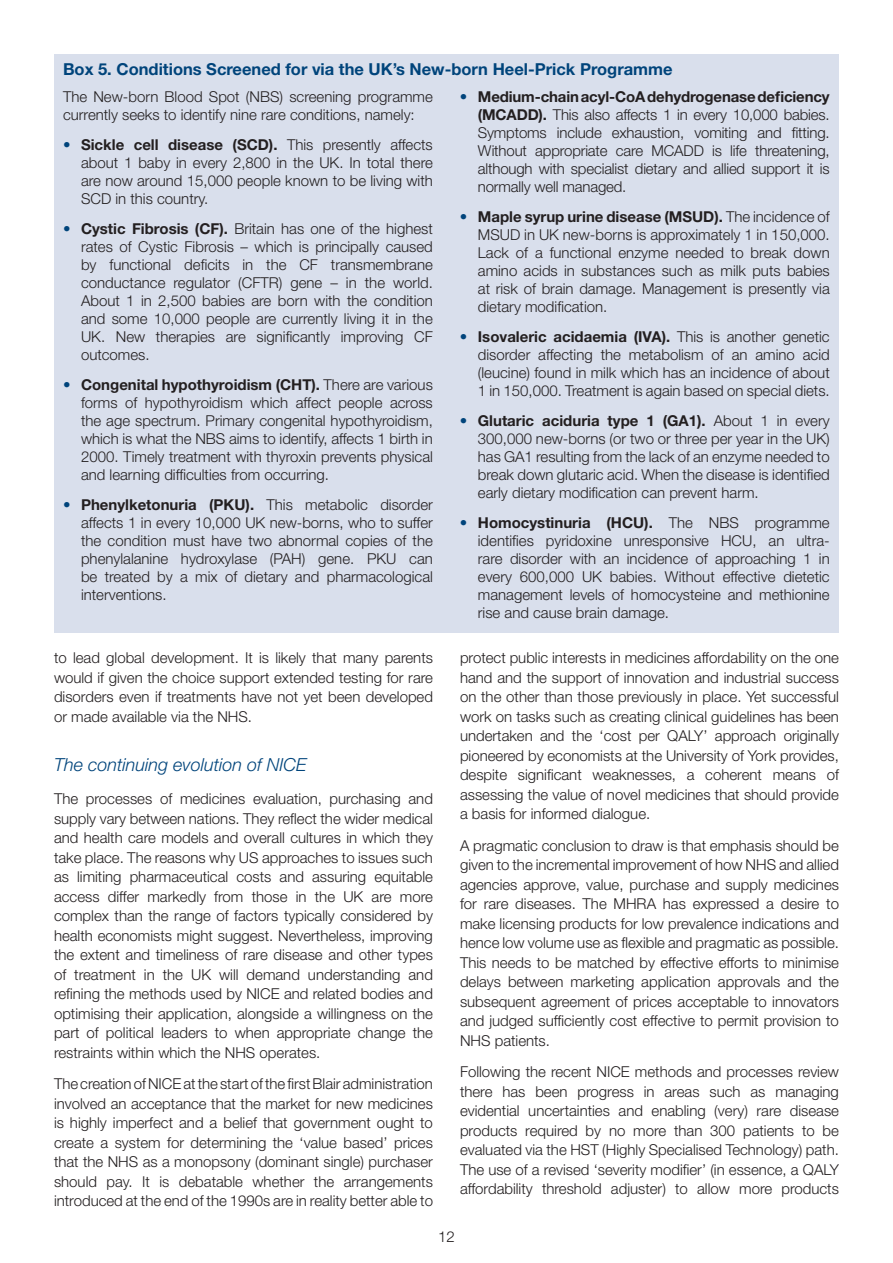
<style>
.page{position:relative;width:893px;height:1263px;background:#fff}
.page>*{position:absolute;margin:0;border:0;box-sizing:border-box;transform-origin:0 0}
.b{font:italic 300 18px "Helvetica Neue LT Std";color:#00447b}
.box_header{font:700 16.5px "Helvetica Neue LT Std";color:#00447b}
.text{font:300 15px/19.5px "Helvetica Neue LT Std";color:#231f20;text-align:justify}
.box_text{font:300 15px/18px "Helvetica Neue LT Std";color:#231f20}
.s1{font-weight:700;color:#00447b}
.s2{font-weight:700}
</style>
<div class="page">
<div style="left:54px;top:54px;width:785px;height:578px;background:#d9dfec"></div>
<p class="box_header" style="left:63px;top:59px;width:611px">Box 5. Conditions Screened for via the UK’s New-born Heel-Prick Programme</p>
<p class="box_text" style="left:63px;top:87px;width:371px">The New-born Blood Spot (NBS) screening programme currently seeks to identify nine rare conditions, namely:</p>
<p class="text" style="left:81px;top:135px;width:353px;line-height:18px;text-indent:-18px"><span class="s1">•</span> <span class="s2">Sickle cell disease (SCD).</span> This presently affects about 1 baby in every 2,800 in the UK. In total there are now around 15,000 people known to be living with SCD in this country.</p>
<p class="text" style="left:81px;top:219px;width:353px;line-height:18px;text-indent:-18px"><span class="s1">•</span> <span class="s2">Cystic Fibrosis (CF).</span> Britain has one of the highest rates of Cystic Fibrosis – which is principally caused by functional deficits in the CF transmembrane conductance regulator (CFTR) gene – in the world.<br>About 1 in 2,500 babies are born with the condition and some 10,000 people are currently living it in the UK. New therapies are significantly improving CF outcomes.</p>
<p class="text" style="left:81px;top:375px;width:353px;line-height:18px;text-indent:-18px"><span class="s1">•</span> <span class="s2">Congenital hypothyroidism (CHT).</span> There are various forms of hypothyroidism which affect people across the age spectrum. Primary congenital hypothyroidism, which is what the NBS aims to identify, affects 1 birth in 2000. Timely treatment with thyroxin prevents physical and learning difficulties from occurring.</p>
<p class="text" style="left:81px;top:495px;width:353px;line-height:18px;text-indent:-18px"><span class="s1">•</span> <span class="s2">Phenylketonuria (PKU).</span> This metabolic disorder affects 1 in every 10,000 UK new-borns, who to suffer the condition must have two abnormal copies of the phenylalanine hydroxylase (PAH) gene. PKU can be treated by a mix of dietary and pharmacological interventions.</p>
<p class="text" style="left:478px;top:87px;width:353px;line-height:18px;text-indent:-18px"><span class="s1">•</span> <span class="s2">Medium-chain acyl-CoA dehydrogenase deficiency (MCADD).</span> This also affects 1 in every 10,000 babies.<br>Symptoms include exhaustion, vomiting and fitting.<br>Without appropriate care MCADD is life threatening, although with specialist dietary and allied support it is normally well managed.</p>
<p class="text" style="left:478px;top:207px;width:353px;line-height:18px;text-indent:-18px"><span class="s1">•</span> <span class="s2">Maple syrup urine disease (MSUD).</span> The incidence of MSUD in UK new-borns is approximately 1 in 150,000.<br>Lack of a functional enzyme needed to break down amino acids in substances such as milk puts babies at risk of brain damage. Management is presently via dietary modification.</p>
<p class="text" style="left:478px;top:327px;width:353px;line-height:18px;text-indent:-18px"><span class="s1">•</span> <span class="s2">Isovaleric acidaemia (IVA).</span> This is another genetic disorder affecting the metabolism of an amino acid (leucine) found in milk which has an incidence of about 1 in 150,000. Treatment is again based on special diets.</p>
<p class="text" style="left:478px;top:411px;width:353px;line-height:18px;text-indent:-18px"><span class="s1">•</span> <span class="s2">Glutaric aciduria type 1 (GA1).</span> About 1 in every 300,000 new-borns (or two or three per year in the UK) has GA1 resulting from the lack of an enzyme needed to break down glutaric acid. When the disease is identified early dietary modification can prevent harm.</p>
<p class="text" style="left:478px;top:513px;width:353px;line-height:18px;text-indent:-18px"><span class="s1">•</span> <span class="s2">Homocystinuria (HCU).</span> The NBS programme identifies pyridoxine unresponsive HCU, an ultra&shy;rare disorder with an incidence of approaching 1 in every 600,000 UK babies. Without effective dietetic management levels of homocysteine and methionine rise and cause brain damage.</p>
<p class="text" style="left:54px;top:648px;width:381px">to lead global development. It is likely that many parents would if given the choice support extended testing for rare disorders even if treatments have not yet been developed or made available via the NHS.</p>
<p class="b" style="left:54px;top:754px;width:254px">The continuing evolution of NICE</p>
<p class="text" style="left:54px;top:789px;width:380px">The processes of medicines evaluation, purchasing and supply vary between nations. They reflect the wider medical and health care models and overall cultures in which they take place. The reasons why US approaches to issues such as limiting pharmaceutical costs and assuring equitable access differ markedly from those in the UK are more complex than the range of factors typically considered by health economists might suggest. Nevertheless, improving the extent and timeliness of rare disease and other types of treatment in the UK will demand understanding and refining the methods used by NICE and related bodies and optimising their application, alongside a willingness on the part of political leaders to when appropriate change the restraints within which the NHS operates.</p>
<p class="text" style="left:54px;top:1074px;width:381px">The creation of NICE at the start of the first Blair administration involved an acceptance that the market for new medicines is highly imperfect and a belief that government ought to create a system for determining the ‘value based’ prices that the NHS as a monopsony (dominant single) purchaser should pay. It is debatable whether the arrangements introduced at the end of the 1990s are in reality better able to</p>
<p class="text" style="left:460px;top:648px;width:380px">protect public interests in medicines affordability on the one hand and the support of innovation and industrial success on the other than those previously in place. Yet successful work on tasks such as creating clinical guidelines has been undertaken and the ‘cost per QALY’ approach originally pioneered by economists at the University of York provides, despite significant weaknesses, a coherent means of assessing the value of novel medicines that should provide a basis for informed dialogue.</p>
<p class="text" style="left:460px;top:835px;width:380px">A pragmatic conclusion to draw is that emphasis should be given to the incremental improvement of how NHS and allied agencies approve, value, purchase and supply medicines for rare diseases. The MHRA has expressed a desire to make licensing products for low prevalence indications and hence low volume use as flexible and pragmatic as possible.<br>This needs to be matched by effective efforts to minimise delays between marketing application approvals and the subsequent agreement of prices acceptable to innovators and judged sufficiently cost effective to permit provision to NHS patients.</p>
<p class="text" style="left:460px;top:1062px;width:381px">Following the recent NICE methods and processes review there has been progress in areas such as managing evidential uncertainties and enabling (very) rare disease products required by no more than 300 patients to be evaluated via the HST (Highly Specialised Technology) path.<br>The use of a revised ‘severity modifier’ (in essence, a QALY affordability threshold adjuster) to allow more products</p>
<p class="text" style="left:438px;top:1227px;width:18px">12</p>
</div>
